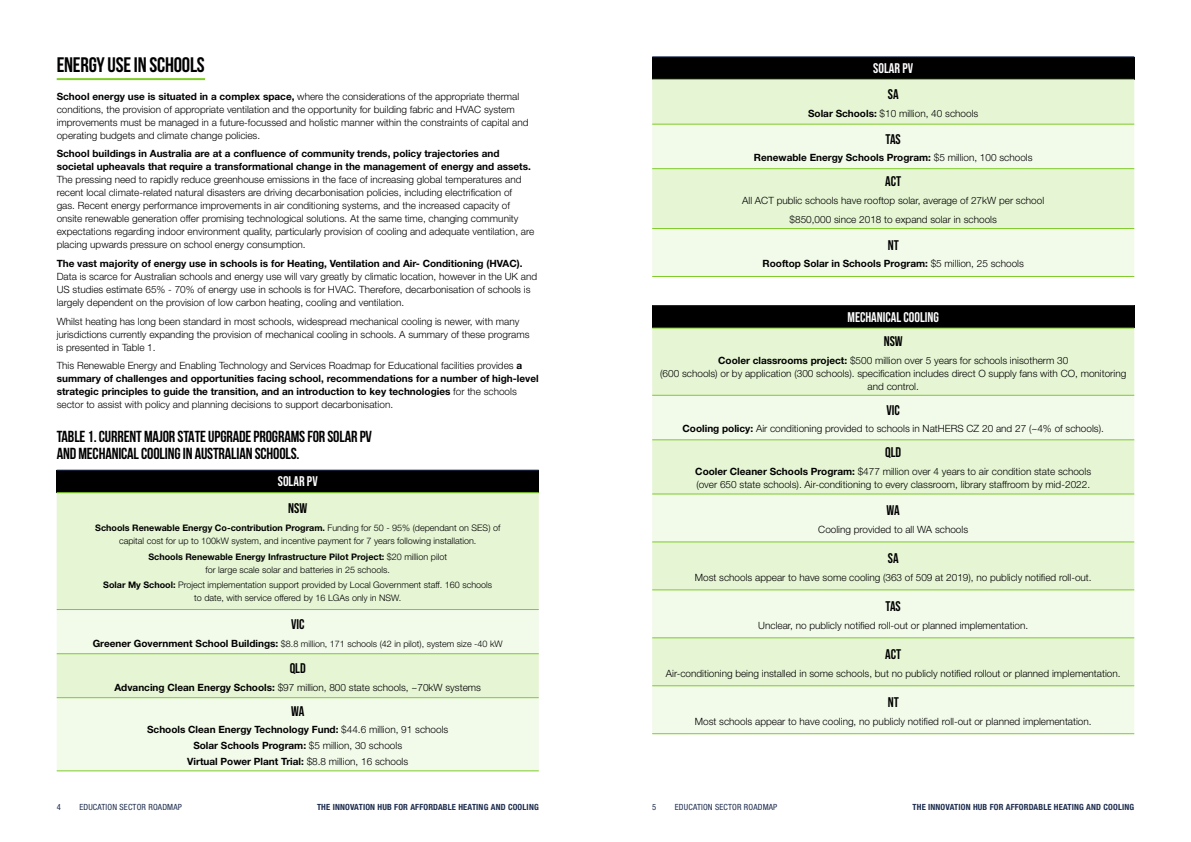
<style>
.page{position:relative;width:1191px;height:842px;background:#fff}
.page>*{position:absolute;margin:0;border:0;box-sizing:border-box;transform-origin:0 0}
.t1{font:700 21px "Bebas Neue";letter-spacing:-.01em;color:#000}
.t2{font:700 16px/17px "Bebas Neue";letter-spacing:-.01em;color:#000}
.t3{font:700 14px "Bebas Neue Pro";color:#000}
.t4{font:700 14px "Bebas Neue Pro";color:#fff}
.t5{font:300 10px/13px "Helvetica Neue LT Std";color:#000}
.t6{font:700 10px/15.8px "Helvetica Neue LT Std";color:#000}
.t7{font:300 9px/13px "Helvetica Neue LT Std";color:#000;text-align:center}
.t8{font:700 condensed 8.5px "Helvetica Neue LT Std";letter-spacing:.02em;color:#1e2d4e}
.t9{font:condensed 8.5px "Helvetica Neue LT Std";letter-spacing:.02em;color:#1e2d4e}
.s1{font-weight:700}
.s2{font-weight:700;font-size:10px}
.s3{font-weight:300}
</style>
<div class="page">
<hr style="left:57px;top:78px;width:148px;height:2px;background:#7fcb28">
<div style="left:57px;top:470px;width:482px;height:23px;background:#000"></div>
<div style="left:57px;top:493px;width:482px;height:116px;background:#e6f5d4"></div>
<svg style="left:57px;top:610px;width:482px;height:161px;background:#edf8e2"></svg>
<hr style="left:57px;top:609px;width:482px;height:1px;background:#7fcb28">
<hr style="left:57px;top:653px;width:482px;height:1px;background:#7fcb28">
<hr style="left:57px;top:697px;width:482px;height:1px;background:#7fcb28">
<hr style="left:57px;top:771px;width:482px;height:1px;background:#7fcb28">
<hr style="left:57px;top:470px;width:482px;height:1px;background:#1e2d4e">
<hr style="left:57px;top:492px;width:482px;height:1px;background:#7fcb28">
<div style="left:652px;top:57px;width:482px;height:22px;background:#000"></div>
<div style="left:652px;top:80px;width:482px;height:44px;background:#e6f5d4"></div>
<svg style="left:652px;top:125px;width:482px;height:151px;background:#edf7e1"></svg>
<hr style="left:652px;top:124px;width:482px;height:1px;background:#7fcb28">
<hr style="left:652px;top:168px;width:482px;height:1px;background:#7fcb28">
<hr style="left:652px;top:228px;width:482px;height:1px;background:#7fcb28">
<hr style="left:652px;top:276px;width:482px;height:1px;background:#7fcb28">
<hr style="left:652px;top:57px;width:482px;height:1px;background:#1e2d4e">
<hr style="left:652px;top:79px;width:482px;height:1px;background:#7fcb28">
<div style="left:652px;top:306px;width:482px;height:22px;background:#000"></div>
<div style="left:652px;top:329px;width:482px;height:66px;background:#e6f5d4"></div>
<svg style="left:652px;top:396px;width:482px;height:337px;background:#ebf7de"></svg>
<hr style="left:652px;top:305px;width:482px;height:1px;background:#1e2d4e">
<hr style="left:652px;top:542px;width:482px;height:1px;background:#7fcb28">
<hr style="left:652px;top:590px;width:482px;height:1px;background:#7fcb28">
<hr style="left:652px;top:638px;width:482px;height:1px;background:#7fcb28">
<hr style="left:652px;top:685px;width:482px;height:1px;background:#7fcb28">
<hr style="left:652px;top:395px;width:482px;height:1px;background:#7fcb28">
<hr style="left:652px;top:328px;width:482px;height:1px;background:#7fcb28">
<hr style="left:652px;top:440px;width:482px;height:1px;background:#7fcb28">
<hr style="left:652px;top:494px;width:482px;height:1px;background:#7fcb28">
<hr style="left:652px;top:733px;width:482px;height:1px;background:#7fcb28">
<h1 class="t1" style="left:57px;top:54px;width:150px">ENERGY USE IN SCHOOLS</h1>
<p class="t5" style="left:57px;top:89px;width:473px"><span class="s1">School energy use is situated in a complex space,</span> where the considerations of the appropriate thermal conditions, the provision of appropriate ventilation and the opportunity for building fabric and HVAC system improvements must be managed in a future-focussed and holistic manner within the constraints of capital and operating budgets and climate change policies.</p>
<p class="t6" style="left:57px;top:147px;width:476px;line-height:13px">School buildings in Australia are at a confluence of community trends, policy trajectories and societal upheavals that require a transformational change in the management of energy and assets.</p>
<p class="t5" style="left:57px;top:173px;width:479px">The pressing need to rapidly reduce greenhouse emissions in the face of increasing global temperatures and recent local climate-related natural disasters are driving decarbonisation policies, including electrification of<br>gas. Recent energy performance improvements in air conditioning systems, and the increased capacity of onsite renewable generation offer promising technological solutions. At the same time, changing community expectations regarding indoor environment quality, particularly provision of cooling and adequate ventilation, are placing upwards pressure on school energy consumption.</p>
<p class="t6" style="left:57px;top:255px;width:467px">The vast majority of energy use in schools is for Heating, Ventilation and Air- Conditioning (HVAC).</p>
<p class="t5" style="left:57px;top:270px;width:482px">Data is scarce for Australian schools and energy use will vary greatly by climatic location, however in the UK and<br>US studies estimate 65% - 70% of energy use in schools is for HVAC. Therefore, decarbonisation of schools is largely dependent on the provision of low carbon heating, cooling and ventilation.</p>
<p class="t5" style="left:57px;top:314px;width:474px">Whilst heating has long been standard in most schools, widespread mechanical cooling is newer, with many jurisdictions currently expanding the provision of mechanical cooling in schools. A summary of these programs is presented in Table 1.</p>
<p class="t5" style="left:57px;top:359px;width:483px">This Renewable Energy and Enabling Technology and Services Roadmap for Educational facilities provides <span class="s1">a summary of challenges and opportunities facing school, recommendations for a number of high-level strategic principles to guide the transition, and an introduction to key technologies</span> for the schools sector to assist with policy and planning decisions to support decarbonisation.</p>
<h2 class="t2" style="left:57px;top:428px;width:317px">TABLE 1. CURRENT MAJOR STATE UPGRADE PROGRAMS FOR SOLAR PV<br>AND MECHANICAL COOLING IN AUSTRALIAN SCHOOLS.</h2>
<h3 class="t4" style="left:278px;top:474px;width:41px">SOLAR PV</h3>
<h3 class="t3" style="left:288px;top:500px;width:20px">NSW</h3>
<p class="t7" style="left:95px;top:521px;width:407px"><span class="s1">Schools Renewable Energy Co-contribution Program.</span> Funding for 50 - 95% (dependant on SES) of capital cost for up to 100kW system, and incentive payment for 7 years following installation.</p>
<p class="t7" style="left:148px;top:550px;width:300px"><span class="s1">Schools Renewable Energy Infrastructure Pilot Project:</span> $20 million pilot for large scale solar and batteries in 25 schools.</p>
<p class="t7" style="left:103px;top:579px;width:390px"><span class="s1">Solar My School:</span> Project implementation support provided by Local Government staff. 160 schools to date, with service offered by 16 LGAs only in NSW.</p>
<h3 class="t3" style="left:291px;top:616px;width:15px">VIC</h3>
<p class="t7" style="left:93px;top:637px;width:411px"><span class="s2">Greener Government School Buildings:</span> $8.8 million, 171 schools (42 in pilot), system size -40 kW</p>
<h3 class="t3" style="left:290px;top:660px;width:18px">QLD</h3>
<p class="t5" style="left:114px;top:680px;width:368px"><span class="s1">Advancing Clean Energy Schools:</span> $97 million, 800 state schools, ~70kW systems</p>
<h3 class="t3" style="left:291px;top:703px;width:15px">WA</h3>
<p class="t6" style="left:147px;top:722px;width:303px;text-align:center">Schools Clean Energy Technology Fund: <span class="s3">$44.6 million, 91 schools<br></span>Solar Schools Program: <span class="s3">$5 million, 30 schools<br></span>Virtual Power Plant Trial: <span class="s3">$8.8 million, 16 schools</span></p>
<h3 class="t4" style="left:873px;top:60px;width:41px">SOLAR PV</h3>
<h3 class="t3" style="left:888px;top:86px;width:12px">SA</h3>
<p class="t5" style="left:808px;top:107px;width:172px"><span class="s1">Solar Schools:</span> $10 million, 40 schools</p>
<h3 class="t3" style="left:885px;top:131px;width:17px">TAS</h3>
<p class="t6" style="left:754px;top:150px;width:280px">Renewable Energy Schools Program: <span class="s3">$5 million, 100 schools</span></p>
<h3 class="t3" style="left:885px;top:173px;width:17px">ACT</h3>
<p class="t5" style="left:742px;top:191px;width:303px;line-height:18.7px;text-align:center">All ACT public schools have rooftop solar, average of 27kW per school $850,000 since 2018 to expand solar in schools</p>
<h3 class="t3" style="left:887px;top:237px;width:13px">NT</h3>
<p class="t6" style="left:762px;top:256px;width:263px">Rooftop Solar in Schools Program: <span class="s3">$5 million, 25 schools</span></p>
<h3 class="t4" style="left:847px;top:309px;width:93px">MECHANICAL COOLING</h3>
<h3 class="t3" style="left:883px;top:333px;width:20px">NSW</h3>
<p class="t5" style="left:660px;top:353px;width:467px;text-align:center"><span class="s1">Cooler classrooms project:</span> $500 million over 5 years for schools inisotherm 30<br>(600 schools) or by application (300 schools). specification includes direct O supply fans with CO, monitoring and control.</p>
<h3 class="t3" style="left:886px;top:402px;width:15px">VIC</h3>
<p class="t5" style="left:682px;top:422px;width:423px"><span class="s1">Cooling policy:</span> Air conditioning provided to schools in NatHERS CZ 20 and 27 (~4% of schools).</p>
<h3 class="t3" style="left:885px;top:445px;width:18px">QLD</h3>
<p class="t5" style="left:695px;top:465px;width:397px"><span class="s1">Cooler Cleaner Schools Program:</span> $477 million over 4 years to air condition state schools (over 650 state schools). Air-conditioning to every classroom, library staffroom by mid-2022.</p>
<h3 class="t3" style="left:886px;top:502px;width:15px">WA</h3>
<p class="t5" style="left:818px;top:523px;width:151px">Cooling provided to all WA schools</p>
<h3 class="t3" style="left:888px;top:550px;width:12px">SA</h3>
<p class="t5" style="left:695px;top:570px;width:398px">Most schools appear to have some cooling (363 of 509 at 2019), no publicly notified roll-out.</p>
<h3 class="t3" style="left:885px;top:598px;width:17px">TAS</h3>
<p class="t5" style="left:758px;top:618px;width:271px">Unclear, no publicly notified roll-out or planned implementation.</p>
<h3 class="t3" style="left:885px;top:646px;width:17px">ACT</h3>
<p class="t5" style="left:666px;top:666px;width:456px">Air-conditioning being installed in some schools, but no publicly notified rollout or planned implementation.</p>
<h3 class="t3" style="left:887px;top:694px;width:13px">NT</h3>
<p class="t5" style="left:695px;top:714px;width:398px">Most schools appear to have cooling, no publicly notified roll-out or planned implementation.</p>
<p class="t9" style="left:57px;top:802px;width:6px">4</p>
<p class="t9" style="left:79px;top:802px;width:104px">EDUCATION SECTOR ROADMAP</p>
<p class="t8" style="left:317px;top:801px;width:223px">THE INNOVATION HUB FOR AFFORDABLE HEATING AND COOLING</p>
<p class="t9" style="left:652px;top:802px;width:6px">5</p>
<p class="t9" style="left:675px;top:802px;width:104px">EDUCATION SECTOR ROADMAP</p>
<p class="t8" style="left:912px;top:801px;width:223px">THE INNOVATION HUB FOR AFFORDABLE HEATING AND COOLING</p>
</div>
